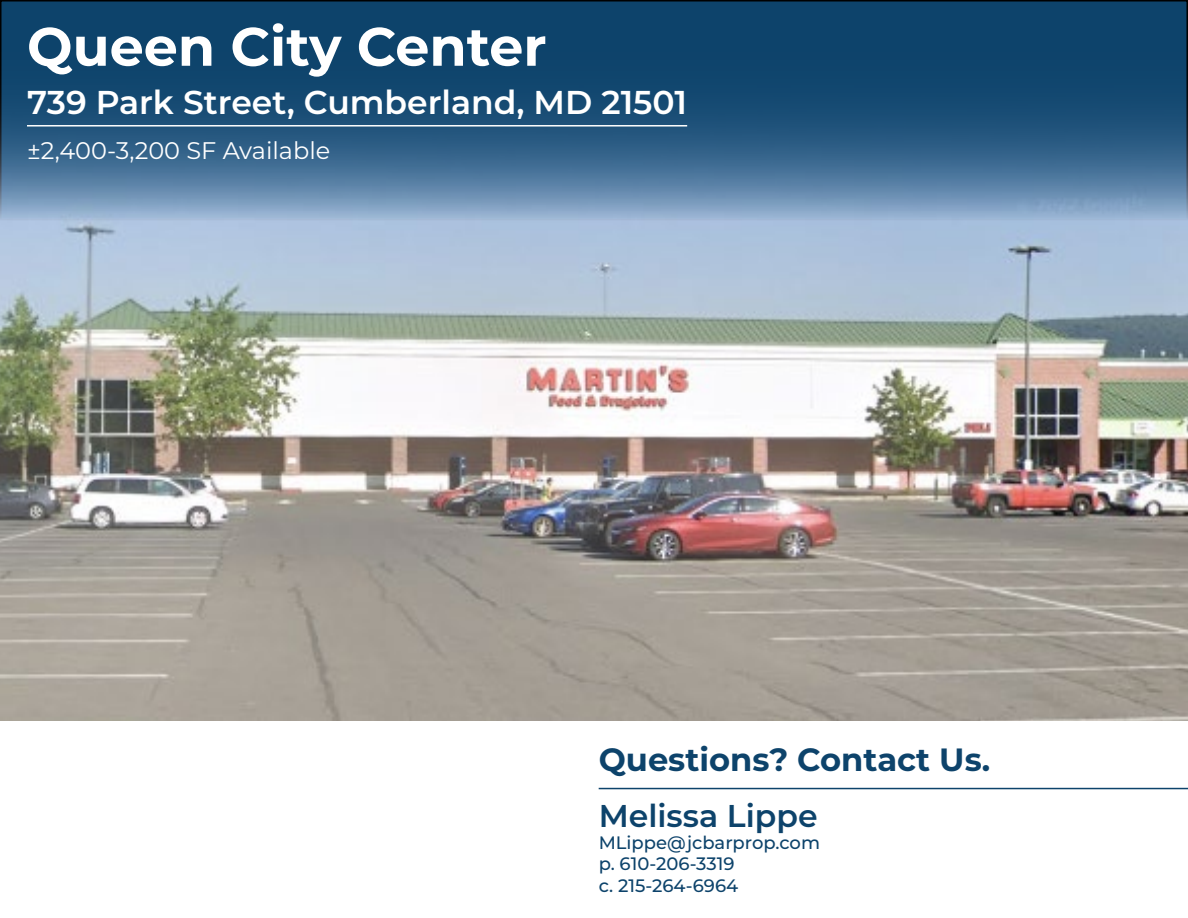
<style>
.page{position:relative;width:1188px;height:918px;background:#fff}
.page>*{position:absolute;margin:0;border:0;box-sizing:border-box;transform-origin:0 0}
.t1{font:700 54px "Montserrat";color:#fff}
.t2{font:600 33px "Montserrat";color:#fff}
.t3{font:700 32.1px "Montserrat";color:#0d436b}
.t4{font:600 31.5px "Montserrat";color:#0d436b}
.t5{font:24px "Montserrat";color:#fff}
.t6{font:500 18px/21.6px "Montserrat";color:#0d436b}
</style>
<div class="page">
<img style="left:0;top:220px;width:1188px;height:500px">
<svg style="left:3px;top:3px;width:1182px;height:214px;background:#2b5b82"></svg>
<div style="left:0;top:0;width:1188px;height:220px;border:2px solid #000"></div>
<hr style="left:599px;top:788px;width:589px;height:1px;background:#0d436b">
<hr style="left:27px;top:125px;width:660px;height:2px;background:#fff">
<h1 class="t1" style="left:27px;top:8px;width:521px">Queen City Center</h1>
<h2 class="t2" style="left:27px;top:79px;width:662px">739 Park Street, Cumberland, MD 21501</h2>
<h3 class="t5" style="left:27px;top:134px;width:305px">±2,400-3,200 SF Available</h3>
<h3 class="t3" style="left:599px;top:737px;width:393px">Questions? Contact Us.</h3>
<h3 class="t4" style="left:599px;top:794px;width:220px">Melissa Lippe</h3>
<p class="t6" style="left:599px;top:831px;width:223px">MLippe@jcbarprop.com p. 610-206-3319<br>c. 215-264-6964</p>
</div>
